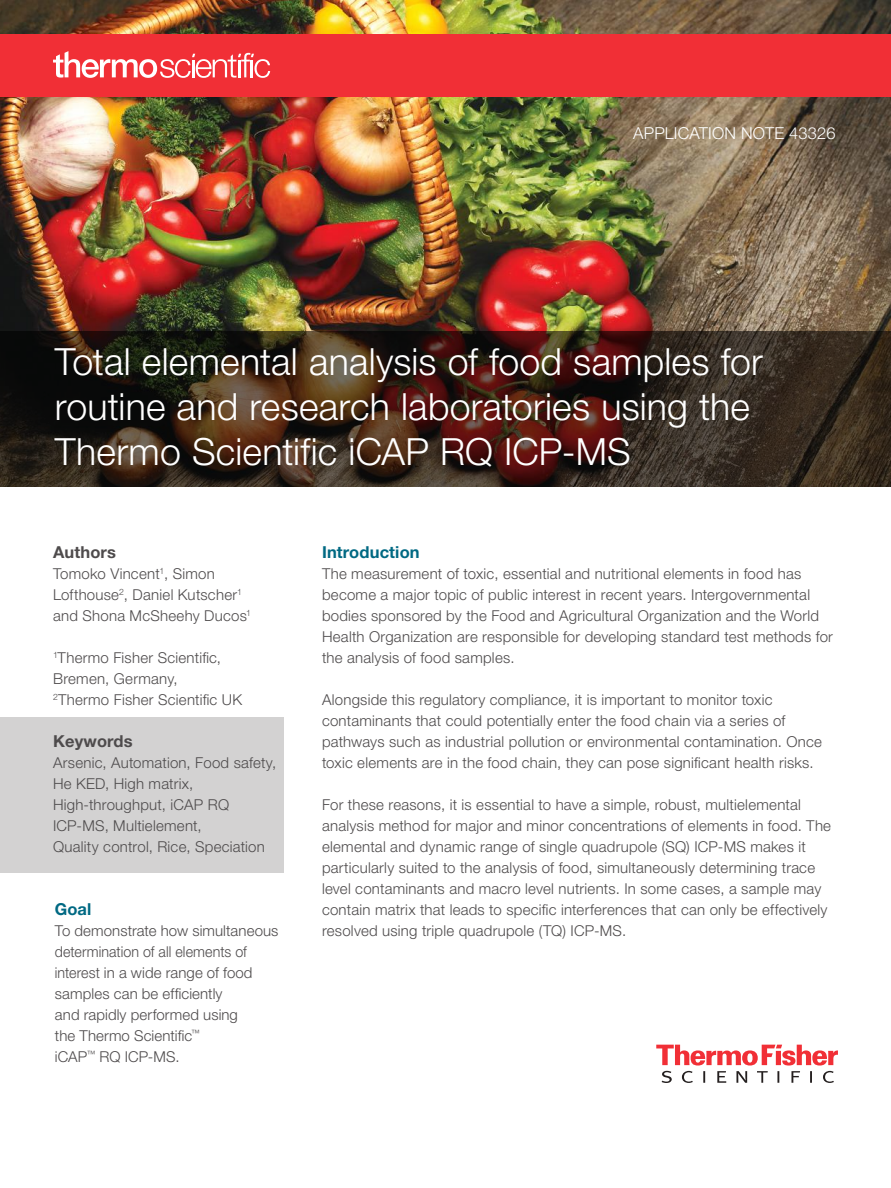
<style>
.page{position:relative;width:891px;height:1188px;background:#fff}
.page>*{position:absolute;margin:0;border:0;box-sizing:border-box;transform-origin:0 0}
.t1{font:300 37.5px/45px "Helvetica Neue LT Std";letter-spacing:.005em;color:#fff}
.t2{font:300 16.5px "Helvetica Neue LT Std";letter-spacing:.01em;color:#fff}
.t3{font:700 16.5px "Helvetica Neue LT Std";letter-spacing:.01em;color:#006983}
.t4{font:700 16.5px "Helvetica Neue LT Std";letter-spacing:.01em;color:#4e4b4c}
.t5{font:300 15px/21px "Helvetica Neue LT Std";letter-spacing:.015em;color:#4e4b4c}
</style>
<div class="page">
<img style="left:0;top:0;width:891px;height:331px">
<svg style="left:0;top:331px;width:891px;height:156px;background:#352319"></svg>
<div style="left:1px;top:717px;width:283px;height:156px;background:#d3d2d2"></div>
<svg style="left:656px;top:1045px;width:182px;height:38px"></svg>
<div style="left:0;top:34px;width:891px;height:63px;background:#f12f36"></div>
<svg style="left:53px;top:51px;width:217px;height:27px"></svg>
<p class="t2" style="left:633px;top:123px;width:204px">APPLICATION NOTE 43326</p>
<h1 class="t1" style="left:55px;top:338px;width:710px">Total elemental analysis of food samples for routine and research laboratories using the<br>Thermo Scientific iCAP RQ ICP-MS</h1>
<p class="t4" style="left:53px;top:542px;width:65px">Authors</p>
<p class="t5" style="left:53px;top:563px;width:200px">Tomoko Vincent<sup>1</sup>, Simon<br>Lofthouse<sup>2</sup>, Daniel Kutscher<sup>1 </sup>and Shona McSheehy Ducos<sup>1</sup></p>
<p class="t5" style="left:53px;top:647px;width:191px"><sup>1</sup>Thermo Fisher Scientific,<br>Bremen, Germany,<br><sup>2</sup>Thermo Fisher Scientific UK</p>
<p class="t4" style="left:53px;top:731px;width:81px">Keywords</p>
<p class="t5" style="left:53px;top:752px;width:225px">Arsenic, Automation, Food safety,<br>He KED, High matrix,<br>High-throughput, iCAP RQ<br>ICP-MS, Multielement,<br>Quality control, Rice, Speciation</p>
<p class="t3" style="left:55px;top:899px;width:38px">Goal</p>
<p class="t5" style="left:55px;top:920px;width:225px">To demonstrate how simultaneous determination of all elements of interest in a wide range of food samples can be efficiently<br>and rapidly performed using<br>the Thermo Scientific<sup>™<br></sup>iCAP<sup>™</sup> RQ ICP-MS.</p>
<p class="t3" style="left:322px;top:542px;width:99px">Introduction</p>
<p class="t5" style="left:322px;top:563px;width:513px">The measurement of toxic, essential and nutritional elements in food has become a major topic of public interest in recent years. Intergovernmental bodies sponsored by the Food and Agricultural Organization and the World Health Organization are responsible for developing standard test methods for the analysis of food samples.</p>
<p class="t5" style="left:322px;top:689px;width:502px">Alongside this regulatory compliance, it is important to monitor toxic contaminants that could potentially enter the food chain via a series of pathways such as industrial pollution or environmental contamination. Once toxic elements are in the food chain, they can pose significant health risks.</p>
<p class="t5" style="left:322px;top:794px;width:511px">For these reasons, it is essential to have a simple, robust, multielemental analysis method for major and minor concentrations of elements in food. The elemental and dynamic range of single quadrupole (SQ) ICP-MS makes it particularly suited to the analysis of food, simultaneously determining trace level contaminants and macro level nutrients. In some cases, a sample may contain matrix that leads to specific interferences that can only be effectively resolved using triple quadrupole (TQ) ICP-MS.</p>
</div>
